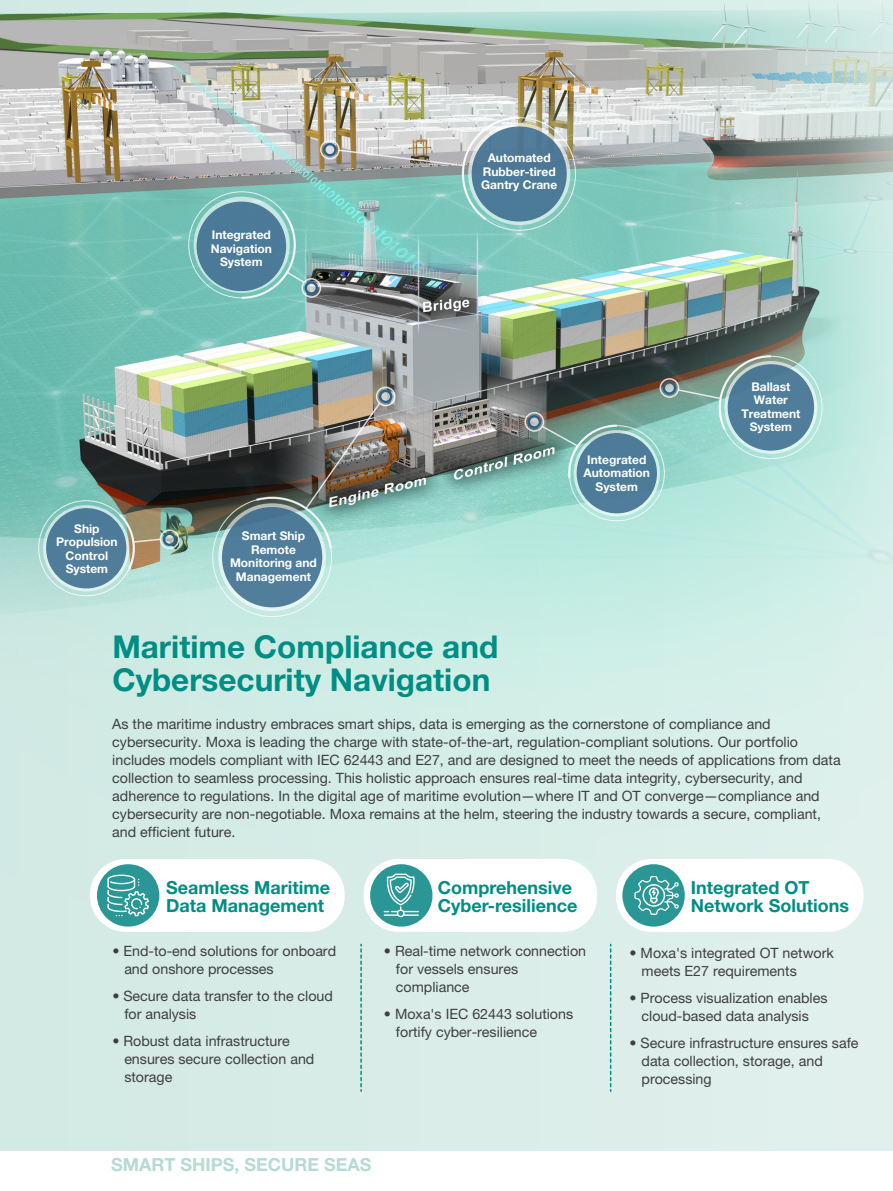
<style>
.page{position:relative;width:893px;height:1191px;background:#fff}
.page>*{position:absolute;margin:0;border:0;box-sizing:border-box;transform-origin:0 0}
.t1{font:700 31.5px/33px "Helvetica Neue LT Std";color:#008e84}
.t2{font:700 18px/18px "Helvetica Neue LT Std";color:#008e84}
.t3{font:700 18px "Helvetica Neue LT Std";color:#b5dbd2}
.t4{font:14.25px/18px "Helvetica Neue LT Std";color:#3e3e3f}
.t5{font:700 12px/13.5px "Helvetica Neue LT Std";color:#fff;text-align:center}
</style>
<div class="page">
<img style="left:0;top:0;width:893px;height:1151px">
<div style="left:90px;top:859px;width:255px;height:73px;background:#fff;border-radius:36px"></div>
<div style="left:97px;top:864px;width:62px;height:62px;background:#2a9695;border-radius:50%"></div>
<div style="left:364px;top:859px;width:233px;height:73px;background:#fff;border-radius:34px"></div>
<div style="left:370px;top:864px;width:62px;height:62px;background:#2a9695;border-radius:50%"></div>
<div style="left:616px;top:859px;width:248px;height:73px;background:#fff;border-radius:35px"></div>
<div style="left:622px;top:864px;width:63px;height:62px;background:#2a9695;border-radius:50%"></div>
<svg style="left:468px;top:123px;width:102px;height:102px"></svg>
<div style="left:472px;top:126px;width:95px;height:95px;background:#4c7b98;border-radius:50%"></div>
<svg style="left:107px;top:874px;width:42px;height:42px"></svg>
<svg style="left:384px;top:873px;width:35px;height:44px"></svg>
<svg style="left:634px;top:876px;width:45px;height:38px"></svg>
<svg style="left:194px;top:197px;width:96px;height:96px"></svg>
<div style="left:197px;top:201px;width:89px;height:90px;background:#4a7a98;border-radius:50%"></div>
<svg style="left:324px;top:144px;width:11px;height:11px"></svg>
<div style="left:323px;top:143px;width:14px;height:13px;border:2px solid #2c6086;border-radius:50%"></div>
<div style="left:320px;top:140px;width:20px;height:20px;border:2px solid #fff;border-radius:50%"></div>
<svg style="left:306px;top:282px;width:11px;height:11px"></svg>
<div style="left:305px;top:281px;width:13px;height:14px;border:2px solid #2c6086;border-radius:50%"></div>
<div style="left:301px;top:278px;width:20px;height:20px;border:2px solid #fff;border-radius:50%"></div>
<svg style="left:574px;top:430px;width:86px;height:86px"></svg>
<div style="left:577px;top:433px;width:80px;height:80px;background:#4d7c99;border-radius:50%"></div>
<svg style="left:529px;top:416px;width:11px;height:11px"></svg>
<div style="left:528px;top:415px;width:13px;height:14px;border:2px solid #2c6086;border-radius:50%"></div>
<div style="left:524px;top:412px;width:20px;height:20px;border:2px solid #fff;border-radius:50%"></div>
<svg style="left:724px;top:361px;width:93px;height:93px"></svg>
<div style="left:728px;top:364px;width:86px;height:86px;background:#4f7d9a;border-radius:50%"></div>
<svg style="left:664px;top:382px;width:11px;height:11px"></svg>
<div style="left:663px;top:381px;width:13px;height:14px;border:2px solid #2c6086;border-radius:50%"></div>
<div style="left:660px;top:378px;width:19px;height:20px;border:2px solid #fff;border-radius:50%"></div>
<svg style="left:43px;top:505px;width:86px;height:86px"></svg>
<div style="left:46px;top:508px;width:80px;height:80px;background:#4f7c9a;border-radius:50%"></div>
<svg style="left:164px;top:534px;width:11px;height:11px"></svg>
<div style="left:163px;top:532px;width:13px;height:14px;border:2px solid #2c6086;border-radius:50%"></div>
<div style="left:160px;top:529px;width:19px;height:20px;border:2px solid #fff;border-radius:50%"></div>
<svg style="left:218px;top:503px;width:108px;height:108px"></svg>
<div style="left:222px;top:507px;width:100px;height:100px;background:#507d9b;border-radius:50%"></div>
<svg style="left:380px;top:391px;width:11px;height:11px"></svg>
<div style="left:379px;top:390px;width:13px;height:13px;border:2px solid #2c6086;border-radius:50%"></div>
<div style="left:376px;top:386px;width:19px;height:20px;border:2px solid #fff;border-radius:50%"></div>
<svg style="left:119px;top:514px;width:42px;height:55px;background:#a69e85"></svg>
<svg style="left:338px;top:117px;width:181px;height:103px"></svg>
<svg style="left:242px;top:210px;width:62px;height:89px"></svg>
<svg style="left:542px;top:424px;width:75px;height:54px"></svg>
<svg style="left:678px;top:355px;width:93px;height:75px"></svg>
<img style="left:256px;top:403px;width:124px;height:145px">
<svg style="left:360px;top:944px;width:2px;height:147px"></svg>
<svg style="left:610px;top:944px;width:1px;height:147px"></svg>
<p class="t5" style="left:211px;top:228px;width:63px">Integrated<br>Navigation<br>System</p>
<p class="t5" style="left:481px;top:151px;width:78px">Automated<br>Rubber-tired<br>Gantry Crane</p>
<p class="t5" style="left:56px;top:521px;width:63px">Ship<br>Propulsion<br>Control<br>System</p>
<p class="t5" style="left:230px;top:529px;width:88px">Smart Ship<br>Remote<br>Monitoring and<br>Management</p>
<h1 class="t1" style="left:112px;top:629px;width:387px">Maritime Compliance and<br>Cybersecurity Navigation</h1>
<p class="t5" style="left:584px;top:452px;width:68px">Integrated<br>Automation<br>System</p>
<p class="t5" style="left:741px;top:379px;width:61px">Ballast<br>Water<br>Treatment<br>System</p>
<p class="t4" style="left:112px;top:714px;width:730px">As the maritime industry embraces smart ships, data is emerging as the cornerstone of compliance and cybersecurity. Moxa is leading the charge with state-of-the-art, regulation-compliant solutions. Our portfolio includes models compliant with IEC 62443 and E27, and are designed to meet the needs of applications from data collection to seamless processing. This holistic approach ensures real-time data integrity, cybersecurity, and adherence to regulations. In the digital age of maritime evolution—where IT and OT converge—compliance and cybersecurity are non-negotiable. Moxa remains at the helm, steering the industry towards a secure, compliant, and efficient future.</p>
<p class="t2" style="left:166px;top:878px;width:165px">Seamless Maritime<br>Data Management</p>
<p class="t2" style="left:438px;top:878px;width:141px">Comprehensive<br>Cyber-resilience</p>
<p class="t2" style="left:691px;top:878px;width:160px">Integrated OT<br>Network Solutions</p>
<p class="t4" style="left:124px;top:941px;width:213px;text-indent:-12px">• End-to-end solutions for onboard and onshore processes</p>
<p class="t4" style="left:124px;top:986px;width:210px;text-indent:-12px">• Secure data transfer to the cloud for analysis</p>
<p class="t4" style="left:124px;top:1031px;width:192px;text-indent:-12px">• Robust data infrastructure ensures secure collection and storage</p>
<p class="t4" style="left:396px;top:941px;width:192px;text-indent:-12px">• Real-time network connection for vessels ensures compliance</p>
<p class="t4" style="left:396px;top:1004px;width:179px;text-indent:-12px">• Moxa's IEC 62443 solutions fortify cyber-resilience</p>
<p class="t3" style="left:111px;top:1153px;width:262px">SMART SHIPS, SECURE SEAS</p>
<p class="t4" style="left:641px;top:943px;width:194px;text-indent:-12px">• Moxa's integrated OT network meets E27 requirements</p>
<p class="t4" style="left:629px;top:988px;width:199px;text-align:center">• Process visualization enables cloud-based data analysis</p>
<p class="t4" style="left:641px;top:1033px;width:219px;text-indent:-12px">• Secure infrastructure ensures safe data collection, storage, and processing</p>
</div>
